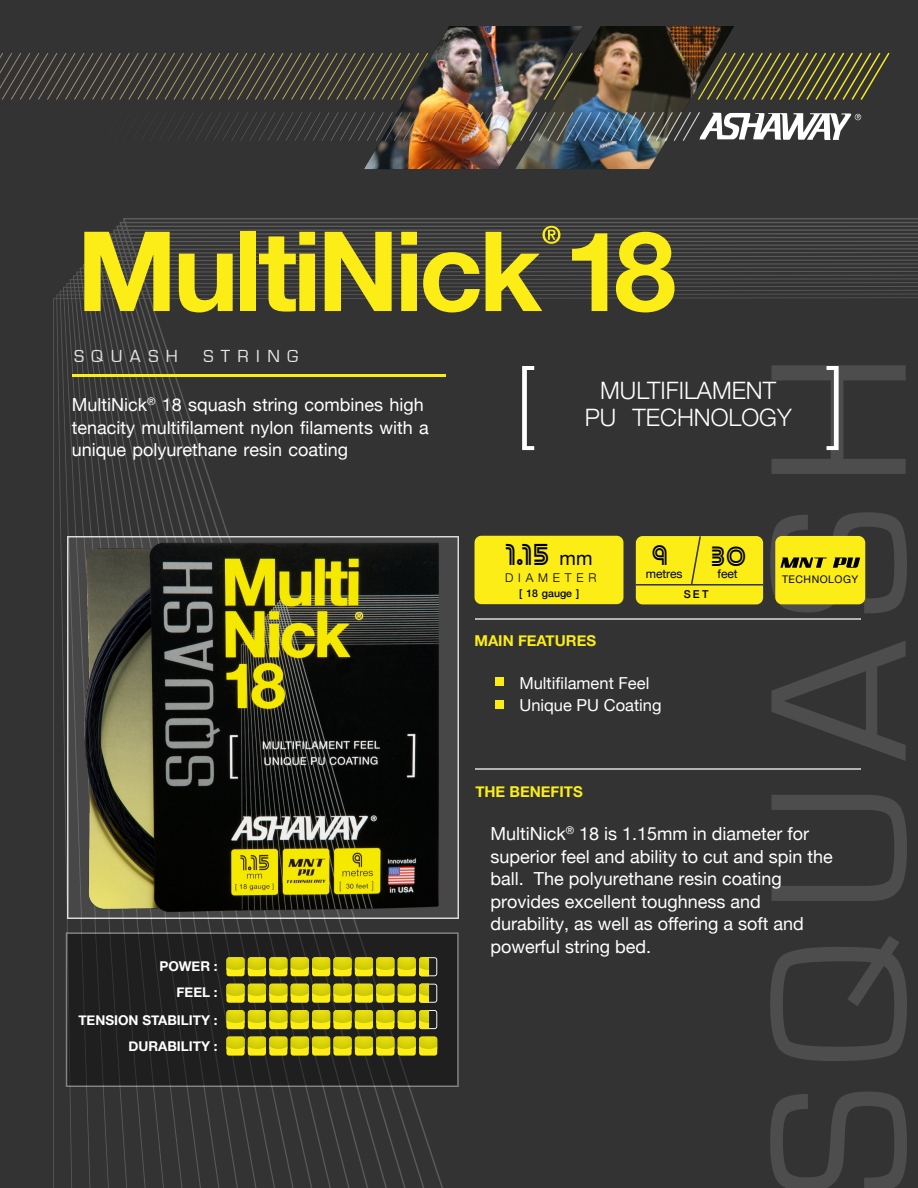
<style>
.page{position:relative;width:918px;height:1188px;background:#333}
.page>*{position:absolute;margin:0;border:0;box-sizing:border-box;transform-origin:0 0}
.t1{font:700 111px "Helvetica Neue";letter-spacing:-.04em;color:#fbed15}
.t2{font:31.35px "Street Cred";color:#000}
.t3{font:28.95px "Street Cred";color:#000}
.t4{font:300 24px/27px "Helvetica Neue";color:#fff;text-align:center}
.t5{font:18px/22.5px "Helvetica Neue";color:#fff}
.t6{font:18px "Eurostile";letter-spacing:.41em;color:#e6e7e8}
.t7{font:16.5px/22.5px "Helvetica Neue";color:#fff}
.t8{font:700 15px "Helvetica Neue";color:#fbed15}
.t9{font:700 13.5px/26.4px "Helvetica Neue";color:#fff;text-align:right}
.t10{font:12px "Helvetica Neue";color:#000}
.t11{font:300 12px "Helvetica Neue";letter-spacing:.4em;color:#000}
.t12{font:500 10.8px "Helvetica Neue";color:#000}
.t13{font:10.5px "Helvetica Neue";letter-spacing:.045em;color:#000}
.t14{font:500 10.5px "Helvetica Neue";color:#000}
.s1{font-family:"Helvetica Neue";font-size:19.35px}
</style>
<div class="page">
<img style="left:54px;top:218px;width:864px;height:970px">
<div style="left:226px;top:957px;width:19px;height:19px;background:#fbed15;border-radius:3px"></div>
<img style="left:226px;top:957px;width:19px;height:12px">
<div style="left:248px;top:957px;width:18px;height:19px;background:#fbed15;border-radius:3px"></div>
<img style="left:248px;top:957px;width:18px;height:12px">
<div style="left:269px;top:957px;width:18px;height:19px;background:#fbed15;border-radius:3px"></div>
<img style="left:269px;top:957px;width:18px;height:12px">
<div style="left:291px;top:957px;width:18px;height:19px;background:#fbed15;border-radius:3px"></div>
<img style="left:291px;top:957px;width:18px;height:12px">
<div style="left:312px;top:957px;width:18px;height:19px;background:#fbed15;border-radius:3px"></div>
<img style="left:312px;top:957px;width:18px;height:12px">
<div style="left:333px;top:957px;width:19px;height:19px;background:#fbed15;border-radius:3px"></div>
<img style="left:333px;top:957px;width:19px;height:12px">
<div style="left:355px;top:957px;width:18px;height:19px;background:#fbed15;border-radius:3px"></div>
<img style="left:355px;top:957px;width:18px;height:12px">
<div style="left:376px;top:957px;width:18px;height:19px;background:#fbed15;border-radius:3px"></div>
<img style="left:376px;top:957px;width:18px;height:12px">
<div style="left:398px;top:957px;width:18px;height:19px;background:#fbed15;border-radius:3px"></div>
<img style="left:398px;top:957px;width:18px;height:12px">
<div style="left:226px;top:984px;width:19px;height:19px;background:#fbed15;border-radius:3px"></div>
<img style="left:226px;top:984px;width:19px;height:12px">
<div style="left:248px;top:984px;width:18px;height:19px;background:#fbed15;border-radius:3px"></div>
<img style="left:248px;top:984px;width:18px;height:12px">
<div style="left:269px;top:984px;width:18px;height:19px;background:#fbed15;border-radius:3px"></div>
<img style="left:269px;top:984px;width:18px;height:12px">
<div style="left:291px;top:984px;width:18px;height:19px;background:#fbed15;border-radius:3px"></div>
<img style="left:291px;top:984px;width:18px;height:12px">
<div style="left:312px;top:984px;width:18px;height:19px;background:#fbed15;border-radius:3px"></div>
<img style="left:312px;top:984px;width:18px;height:12px">
<div style="left:333px;top:984px;width:19px;height:19px;background:#fbed15;border-radius:3px"></div>
<img style="left:333px;top:984px;width:19px;height:12px">
<div style="left:355px;top:984px;width:18px;height:19px;background:#fbed15;border-radius:3px"></div>
<img style="left:355px;top:984px;width:18px;height:12px">
<div style="left:376px;top:984px;width:18px;height:19px;background:#fbed15;border-radius:3px"></div>
<img style="left:376px;top:984px;width:18px;height:12px">
<div style="left:398px;top:984px;width:18px;height:19px;background:#fbed15;border-radius:3px"></div>
<img style="left:398px;top:984px;width:18px;height:12px">
<div style="left:226px;top:1010px;width:19px;height:19px;background:#fbed15;border-radius:3px"></div>
<img style="left:226px;top:1010px;width:19px;height:12px">
<div style="left:248px;top:1010px;width:18px;height:19px;background:#fbed15;border-radius:3px"></div>
<img style="left:248px;top:1010px;width:18px;height:12px">
<div style="left:269px;top:1010px;width:18px;height:19px;background:#fbed15;border-radius:3px"></div>
<img style="left:269px;top:1010px;width:18px;height:12px">
<div style="left:291px;top:1010px;width:18px;height:19px;background:#fbed15;border-radius:3px"></div>
<img style="left:291px;top:1010px;width:18px;height:12px">
<div style="left:312px;top:1010px;width:18px;height:19px;background:#fbed15;border-radius:3px"></div>
<img style="left:312px;top:1010px;width:18px;height:12px">
<div style="left:333px;top:1010px;width:19px;height:19px;background:#fbed15;border-radius:3px"></div>
<img style="left:333px;top:1010px;width:19px;height:12px">
<div style="left:355px;top:1010px;width:18px;height:19px;background:#fbed15;border-radius:3px"></div>
<img style="left:355px;top:1010px;width:18px;height:12px">
<div style="left:376px;top:1010px;width:18px;height:19px;background:#fbed15;border-radius:3px"></div>
<img style="left:376px;top:1010px;width:18px;height:12px">
<div style="left:398px;top:1010px;width:18px;height:19px;background:#fbed15;border-radius:3px"></div>
<img style="left:398px;top:1010px;width:18px;height:12px">
<div style="left:226px;top:1037px;width:19px;height:19px;background:#fbed15;border-radius:3px"></div>
<img style="left:226px;top:1037px;width:19px;height:12px">
<div style="left:248px;top:1037px;width:18px;height:19px;background:#fbed15;border-radius:3px"></div>
<img style="left:248px;top:1037px;width:18px;height:12px">
<div style="left:269px;top:1037px;width:18px;height:19px;background:#fbed15;border-radius:3px"></div>
<img style="left:269px;top:1037px;width:18px;height:12px">
<div style="left:291px;top:1037px;width:18px;height:19px;background:#fbed15;border-radius:3px"></div>
<img style="left:291px;top:1037px;width:18px;height:12px">
<div style="left:312px;top:1037px;width:18px;height:19px;background:#fbed15;border-radius:3px"></div>
<img style="left:312px;top:1037px;width:18px;height:12px">
<div style="left:333px;top:1037px;width:19px;height:19px;background:#fbed15;border-radius:3px"></div>
<img style="left:333px;top:1037px;width:19px;height:12px">
<div style="left:355px;top:1037px;width:18px;height:19px;background:#fbed15;border-radius:3px"></div>
<img style="left:355px;top:1037px;width:18px;height:12px">
<div style="left:376px;top:1037px;width:18px;height:19px;background:#fbed15;border-radius:3px"></div>
<img style="left:376px;top:1037px;width:18px;height:12px">
<div style="left:398px;top:1037px;width:18px;height:19px;background:#fbed15;border-radius:3px"></div>
<img style="left:398px;top:1037px;width:18px;height:12px">
<div style="left:419px;top:1037px;width:18px;height:19px;background:#fbed15;border-radius:3px"></div>
<img style="left:419px;top:1037px;width:18px;height:12px">
<svg style="left:0;top:26px;width:890px;height:143px"></svg>
<img style="left:364px;top:26px;width:219px;height:143px">
<img style="left:79px;top:112px;width:621px;height:28px">
<svg style="left:542px;top:226px;width:18px;height:18px"></svg>
<img style="left:67px;top:536px;width:391px;height:383px">
<img style="left:79px;top:537px;width:367px;height:381px">
<hr style="left:475px;top:618px;width:386px;height:2px;background:#b3b3b3">
<hr style="left:475px;top:768px;width:386px;height:2px;background:#b3b3b3">
<div style="left:496px;top:678px;width:8px;height:8px;background:#fbed15"></div>
<div style="left:496px;top:700px;width:8px;height:9px;background:#fbed15"></div>
<svg style="left:522px;top:366px;width:12px;height:84px"></svg>
<hr style="left:72px;top:374px;width:373px;height:3px;background:#fbed15">
<svg style="left:827px;top:366px;width:12px;height:84px"></svg>
<div style="left:636px;top:536px;width:127px;height:68px;background:#fbed15;border-radius:7px"></div>
<div style="left:775px;top:536px;width:90px;height:68px;background:#fbed15;border-radius:7px"></div>
<hr style="left:636px;top:584px;width:127px;height:2px;background:#333">
<svg style="left:690px;top:535px;width:12px;height:51px"></svg>
<svg style="left:780px;top:557px;width:47px;height:11px"></svg>
<svg style="left:833px;top:557px;width:27px;height:11px"></svg>
<svg style="left:419px;top:984px;width:18px;height:19px"></svg>
<svg style="left:419px;top:1010px;width:18px;height:19px"></svg>
<svg style="left:419px;top:957px;width:18px;height:19px"></svg>
<h1 class="t1" style="left:77px;top:203px;width:601px">MultiNick 18</h1>
<p class="t6" style="left:74px;top:350px;width:105px">SQUASH</p>
<p class="t6" style="left:203px;top:350px;width:97px">STRING</p>
<p class="t5" style="left:72px;top:393px;width:358px">MultiNick<sup>®</sup> 18 squash string combines high tenacity multifilament nylon filaments with a unique polyurethane resin coating</p>
<p class="t9" style="left:159px;top:952px;width:60px">POWER :<br>FEEL :</p>
<p class="t9" style="left:78px;top:1006px;width:141px">TENSION STABILITY :</p>
<p class="t9" style="left:128px;top:1033px;width:91px">DURABILITY :</p>
<h3 class="t4" style="left:585px;top:376px;width:209px">MULTIFILAMENT<br>PU TECHNOLOGY</h3>
<h2 class="t2" style="left:506px;top:543px;width:88px">1.15 <span class="s1">mm</span></h2>
<p class="t14" style="left:519px;top:587px;width:61px">[ 18 gauge ]</p>
<p class="t11" style="left:505px;top:570px;width:93px">DIAMETER</p>
<h3 class="t3" style="left:652px;top:545px;width:17px">9</h3>
<p class="t10" style="left:646px;top:566px;width:38px">metres</p>
<h3 class="t3" style="left:712px;top:546px;width:36px">30</h3>
<p class="t10" style="left:717px;top:566px;width:22px">feet</p>
<p class="t12" style="left:684px;top:587px;width:26px">SET</p>
<p class="t8" style="left:474px;top:632px;width:123px">MAIN FEATURES</p>
<p class="t7" style="left:519px;top:671px;width:144px">Multifilament Feel<br>Unique PU Coating</p>
<p class="t8" style="left:475px;top:783px;width:109px">THE BENEFITS</p>
<p class="t13" style="left:782px;top:573px;width:78px">TECHNOLOGY</p>
<p class="t5" style="left:490px;top:823px;width:344px">MultiNick<sup>®</sup> 18 is 1.15mm in diameter for superior feel and ability to cut and spin the ball. The polyurethane resin coating provides excellent toughness and durability, as well as offering a soft and powerful string bed.</p>
</div>
